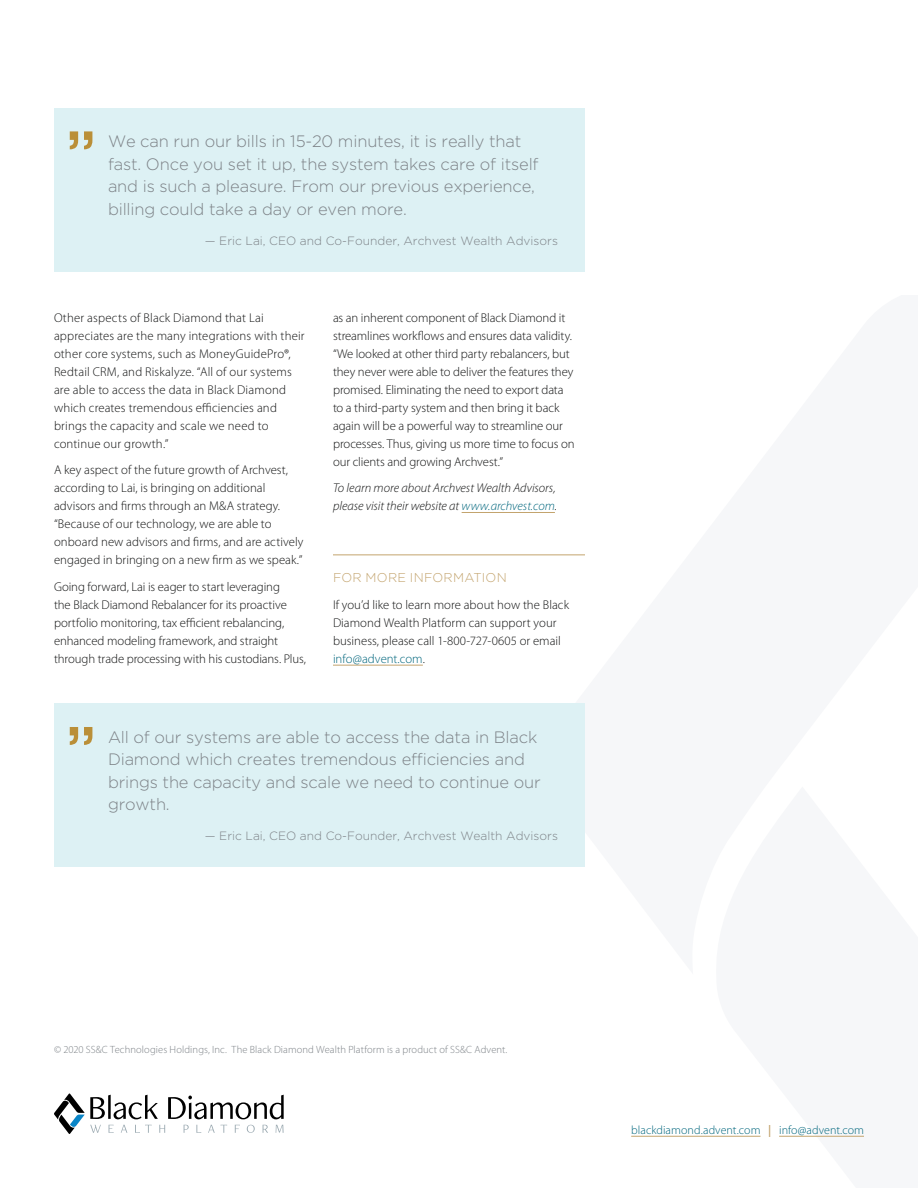
<style>
.page{position:relative;width:918px;height:1188px;background:#fff}
.page>*{position:absolute;margin:0;border:0;box-sizing:border-box;transform-origin:0 0}
.t1{font:300 16.5px/22.5px "Gotham";letter-spacing:-.01em;color:#7d8287}
.t2{font:300 12.75px/18px "Myriad Pro";color:#141515}
.t3{font:italic 300 12.75px/18px "Myriad Pro";color:#141515}
.t4{font:300 12.75px "Gotham";letter-spacing:.02em;color:#c3a46e}
.t5{font:300 12px "Gotham";color:#7d8287}
.t6{font:300 12px "Myriad Pro";letter-spacing:.005em;color:#00667d}
.t7{font:300 10.5px "Myriad Pro";letter-spacing:.01em;color:#7d8287}
.s1{color:#00667d}
.s2{font-weight:600;color:#c3a46e}
</style>
<div class="page">
<svg style="left:54px;top:1093px;width:230px;height:41px"></svg>
<hr style="left:631px;top:1136px;width:130px;height:1px;background:#c3a46e">
<hr style="left:779px;top:1136px;width:85px;height:1px;background:#c3a46e">
<hr style="left:462px;top:512px;width:93px;height:1px;background:#c3a46e">
<hr style="left:333px;top:554px;width:252px;height:1px;background:#c3a46e">
<hr style="left:333px;top:665px;width:90px;height:1px;background:#c3a46e">
<div style="left:54px;top:108px;width:531px;height:164px;background:#ddf1f4"></div>
<svg style="left:70px;top:131px;width:22px;height:18px"></svg>
<div style="left:54px;top:704px;width:531px;height:163px;background:#ddf1f4"></div>
<svg style="left:70px;top:727px;width:22px;height:18px"></svg>
<p class="t1" style="left:108px;top:130px;width:432px">We can run our bills in 15-20 minutes, it is really that fast. Once you set it up, the system takes care of itself and is such a pleasure. From our previous experience, billing could take a day or even more.</p>
<p class="t5" style="left:205px;top:234px;width:355px">— Eric Lai, CEO and Co-Founder, Archvest Wealth Advisors</p>
<p class="t2" style="left:54px;top:308px;width:252px">Other aspects of Black Diamond that Lai appreciates are the many integrations with their other core systems, such as MoneyGuidePro®, Redtail CRM, and Riskalyze. “All of our systems are able to access the data in Black Diamond which creates tremendous efficiencies and brings the capacity and scale we need to continue our growth.”</p>
<p class="t2" style="left:54px;top:461px;width:251px">A key aspect of the future growth of Archvest, according to Lai, is bringing on additional advisors and firms through an M&amp;A strategy. “Because of our technology, we are able to onboard new advisors and firms, and are actively engaged in bringing on a new firm as we speak.”</p>
<p class="t2" style="left:54px;top:578px;width:253px">Going forward, Lai is eager to start leveraging<br>the Black Diamond Rebalancer for its proactive portfolio monitoring, tax efficient rebalancing, enhanced modeling framework, and straight through trade processing with his custodians. Plus,</p>
<p class="t2" style="left:333px;top:308px;width:243px">as an inherent component of Black Diamond it streamlines workflows and ensures data validity. “We looked at other third party rebalancers, but they never were able to deliver the features they promised. Eliminating the need to export data to a third-party system and then bring it back again will be a powerful way to streamline our processes. Thus, giving us more time to focus on our clients and growing Archvest.”</p>
<p class="t3" style="left:333px;top:479px;width:226px">To learn more about Archvest Wealth Advisors, please visit their website at <span class="s1">www.archvest.com</span>.</p>
<p class="t4" style="left:333px;top:571px;width:175px">FOR MORE INFORMATION</p>
<p class="t2" style="left:333px;top:596px;width:238px">If you’d like to learn more about how the Black Diamond Wealth Platform can support your business, please call 1-800-727-0605 or email <span class="s1">info@advent.com</span>.</p>
<p class="t1" style="left:108px;top:725px;width:434px">All of our systems are able to access the data in Black Diamond which creates tremendous efficiencies and brings the capacity and scale we need to continue our growth.</p>
<p class="t5" style="left:205px;top:829px;width:355px">— Eric Lai, CEO and Co-Founder, Archvest Wealth Advisors</p>
<p class="t7" style="left:54px;top:1043px;width:455px">© 2020 SS&amp;C Technologies Holdings, Inc. The Black Diamond Wealth Platform is a product of SS&amp;C Advent.</p>
<p class="t6" style="left:631px;top:1123px;width:234px">blackdiamond.advent.com <span class="s2">|</span> info@advent.com</p>
</div>
